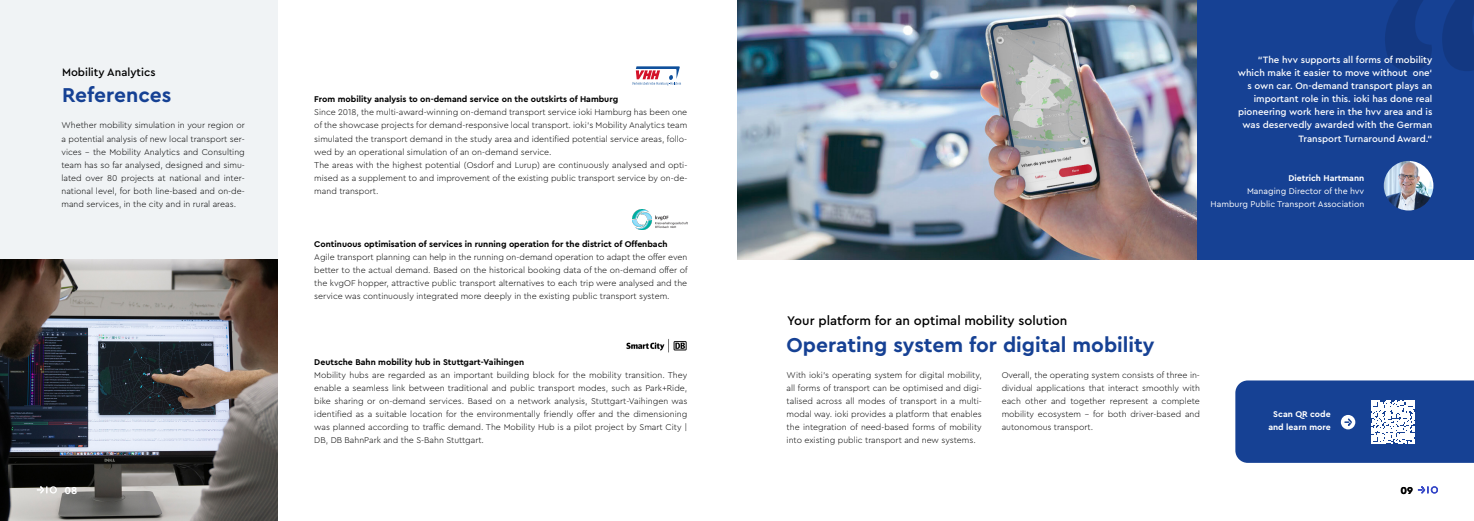
<style>
.page{position:relative;width:1474px;height:521px;background:#fff}
.page>*{position:absolute;margin:0;border:0;box-sizing:border-box;transform-origin:0 0}
.t1{font:700 287.18px "Pensum Pro";color:#102d69}
.t2{font:700 21px "Cera Pro";color:#164194}
.t3{font:500 13.12px "Cera Pro";color:#000}
.t4{font:500 11.38px "Cera Pro";color:#000}
.t5{font:700 10.5px "Cera Pro";color:#fff}
.t6{font:700 10.5px "Cera Pro";color:#000}
.t7{font:500 9.62px/13.1px "Cera Pro";color:#fff;text-align:right}
.t8{font:300 8.75px/13.1px "Cera Pro";color:#000;text-align:justify}
.t9{font:700 8.75px "Cera Pro";color:#000}
.t10{font:8.75px/13.1px "Cera Pro";color:#fff;text-align:right}
.t11{font:700 8.75px/13.1px "Cera Pro";color:#fff;text-align:center}
</style>
<div class="page">
<div style="left:0;top:0;width:277px;height:290px;background:#f0f3f5"></div>
<div style="left:1196px;top:0;width:277px;height:260px;background:#164194"></div>
<img style="left:1383px;top:161px;width:50px;height:49px;border-radius:25px">
<img style="left:737px;top:0;width:459px;height:260px">
<img style="left:0;top:260px;width:277px;height:261px">
<svg style="left:37px;top:486px;width:20px;height:7px"></svg>
<svg style="left:1417px;top:486px;width:20px;height:7px"></svg>
<svg style="left:1235px;top:380px;width:238px;height:83px;background:#2d549e"></svg>
<img style="left:626px;top:339px;width:61px;height:14px">
<img style="left:632px;top:210px;width:55px;height:19px">
<svg style="left:632px;top:66px;width:49px;height:19px"></svg>
<h3 class="t4" style="left:62px;top:64px;width:95px">Mobility Analytics</h3>
<h2 class="t2" style="left:62px;top:81px;width:111px">References</h2>
<p class="t8" style="left:61px;top:118px;width:185px">Whether mobility simulation in your region or a potential analysis of new local transport ser&shy;vices - the Mobility Analytics and Consulting team has so far analysed, designed and simu&shy;lated over 80 projects at national and inter&shy;national level, for both line-based and on-de&shy;mand services, in the city and in rural areas.</p>
<p class="t9" style="left:314px;top:93px;width:305px">From mobility analysis to on-demand service on the outskirts of Hamburg</p>
<p class="t8" style="left:314px;top:105px;width:374px;text-align:left">Since 2018, the multi-award-winning on-demand transport service ioki Hamburg has been one of the showcase projects for demand-responsive local transport. ioki‘s Mobility Analytics team simulated the transport demand in the study area and identified potential service areas, follo&shy;wed by an operational simulation of an on-demand service.<br>The areas with the highest potential (Osdorf and Lurup) are continuously analysed and opti&shy;mised as a supplement to and improvement of the existing public transport service by on-de&shy;mand transport.</p>
<p class="t9" style="left:314px;top:238px;width:355px">Continuous optimisation of services in running operation for the district of Offenbach</p>
<p class="t8" style="left:314px;top:250px;width:375px">Agile transport planning can help in the running on-demand operation to adapt the offer even better to the actual demand. Based on the historical booking data of the on-demand offer of the kvgOF hopper, attractive public transport alternatives to each trip were analysed and the service was continuously integrated more deeply in the existing public transport system.</p>
<p class="t9" style="left:314px;top:356px;width:211px">Deutsche Bahn mobility hub in Stuttgart-Vaihingen</p>
<p class="t8" style="left:314px;top:368px;width:374px">Mobility hubs are regarded as an important building block for the mobility transition. They enable a seamless link between traditional and public transport modes, such as Park+Ride, bike sharing or on-demand services. Based on a network analysis, Stuttgart-Vaihingen was identified as a suitable location for the environmentally friendly offer and the dimensioning was planned according to traffic demand. The Mobility Hub is a pilot project by Smart City | DB, DB BahnPark and the S-Bahn Stuttgart.</p>
<h1 class="t1" style="left:1373px;top:-118px;width:134px">“</h1>
<p class="t7" style="left:1237px;top:53px;width:196px">“The hvv supports all forms of mobility which make it easier to move without one‘ s own car. On-demand transport plays an important role in this. ioki has done real pioneering work here in the hvv area and is was deservedly awarded with the German Transport Turnaround Award.“</p>
<p class="t11" style="left:1288px;top:171px;width:77px">Dietrich Hartmann</p>
<p class="t10" style="left:1210px;top:184px;width:155px">Managing Director of the hvv<br>Hamburg Public Transport Association</p>
<h3 class="t3" style="left:787px;top:312px;width:282px">Your platform for an optimal mobility solution</h3>
<h2 class="t2" style="left:786px;top:330px;width:369px">Operating system for digital mobility</h2>
<p class="t8" style="left:786px;top:368px;width:197px">With ioki’s operating system for digital mobility, all forms of transport can be optimised and digi&shy;talised across all modes of transport in a multi&shy;modal way. ioki provides a platform that enables the integration of need-based forms of mobility into existing public transport and new systems.</p>
<p class="t8" style="left:1001px;top:368px;width:200px">Overall, the operating system consists of three in&shy;dividual applications that interact smoothly with each other and together represent a complete mobility ecosystem – for both driver-based and autonomous transport.</p>
<p class="t11" style="left:1268px;top:407px;width:64px">Scan QR code and learn more</p>
<p class="t5" style="left:64px;top:483px;width:14px">08</p>
<p class="t6" style="left:1400px;top:483px;width:14px">09</p>
</div>
